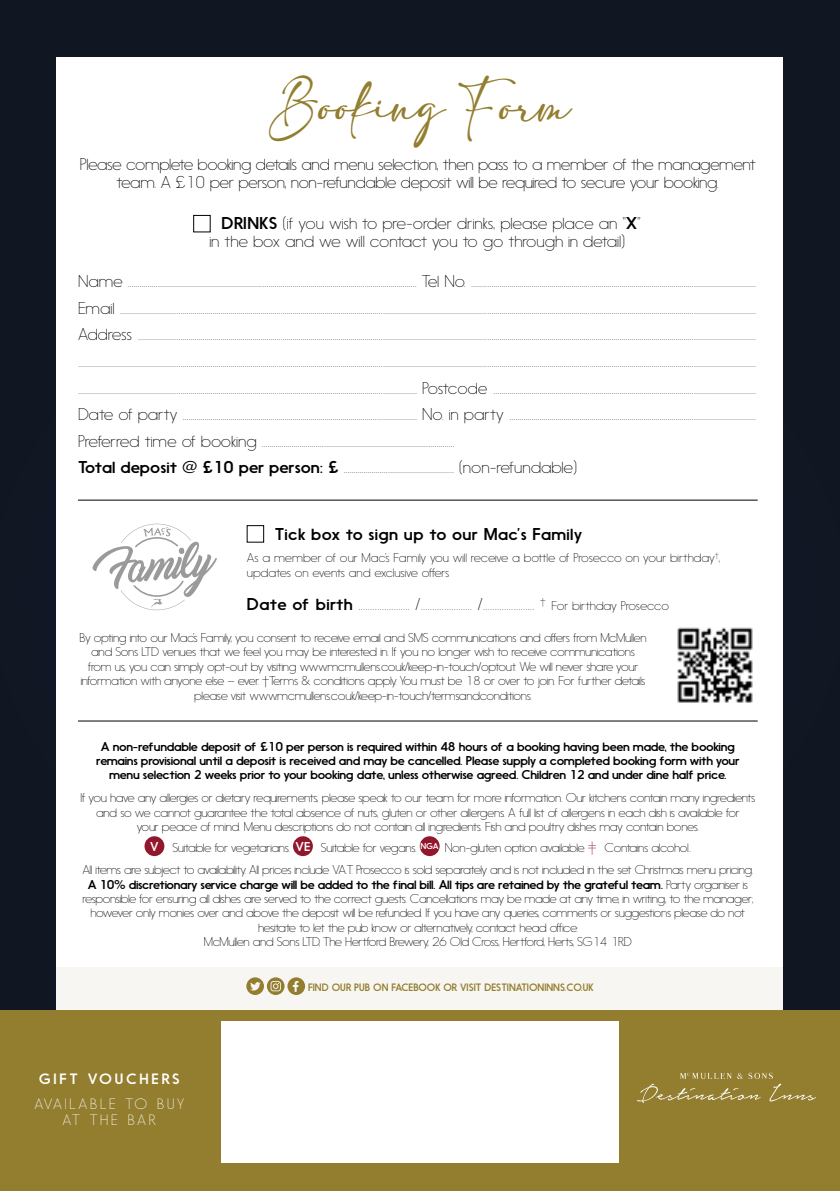
<style>
.page{position:relative;width:840px;height:1191px;background:#fff}
.page>*{position:absolute;margin:0;border:0;box-sizing:border-box;transform-origin:0 0}
.t1{font:36px "adelia";color:#937e2f}
.t2{font:100 16px/26.6px "Nanami";color:#000;scale:1.08 1}
.t3{font:100 16px/18px "Nanami";letter-spacing:-.02em;color:#000;text-align:center;scale:1.08 1}
.t4{font:16px "Nanami";letter-spacing:.02em;color:#000;scale:1.08 1}
.t5{font:100 14px/16px "Nanami";letter-spacing:.18em;color:#fff;text-align:center;scale:1.08 1}
.t6{font:14px "Nanami";letter-spacing:.18em;color:#fff;scale:1.08 1}
.t7{font:100 12px/14.4px "Nanami";letter-spacing:-.03em;color:#000;text-align:center;scale:1.08 1}
.t8{font:12px/14.4px "Nanami";letter-spacing:-.025em;color:#000;text-align:center;scale:1.08 1}
.t9{font:100 12px/14.4px "Nanami";color:#000;scale:1.08 1}
.t10{font:10px "Nanami";color:#937e2f}
.s1{font-weight:400}
.s2{font-size:12px}
.s3{font-weight:400;color:#fff}
.s4{font-size:14px;color:#93172c}
</style>
<div class="page">
<div style="left:0;top:0;width:839px;height:1010px;background:#111623"></div>
<div style="left:57px;top:57px;width:725px;height:953px;background:#fff"></div>
<div style="left:193px;top:215px;width:17px;height:17px;border:1px solid #000"></div>
<div style="left:247px;top:525px;width:17px;height:17px;border:1px solid #000"></div>
<hr style="left:78px;top:500px;width:679px;height:1px;background:#000">
<hr style="left:78px;top:720px;width:679px;height:1px;background:#000">
<svg style="left:92px;top:524px;width:125px;height:86px"></svg>
<div style="left:57px;top:967px;width:725px;height:43px;background:#f8f6f2"></div>
<svg style="left:246px;top:977px;width:59px;height:18px"></svg>
<div style="left:0;top:1010px;width:839px;height:181px;background:#937e2f"></div>
<div style="left:221px;top:1020px;width:397px;height:142px;background:#fff"></div>
<svg style="left:637px;top:1072px;width:178px;height:31px"></svg>
<div style="left:144px;top:836px;width:20px;height:20px;background:#93172c;border-radius:50%"></div>
<div style="left:293px;top:836px;width:20px;height:20px;background:#93172c;border-radius:50%"></div>
<div style="left:419px;top:836px;width:20px;height:20px;background:#93172c;border-radius:50%"></div>
<img style="left:677px;top:627px;width:76px;height:76px">
<h1 class="t1" style="left:269px;top:86px;width:303px">Booking Form</h1>
<p class="t3" style="left:80px;top:156px;width:627px">Please complete booking details and menu selection, then pass to a member of the management team. A £10 per person, non-refundable deposit will be required to secure your booking.</p>
<p class="t2" style="left:209px;top:215px;width:401px;line-height:18px;text-indent:12px"><span class="s1">DRINKS</span> (if you wish to pre-order drinks, please place an “<span class="s1">X</span>” in the box and we will contact you to go through in detail)</p>
<p class="t2" style="left:78px;top:269px;width:629px">Name ................................................................................................................................................ Tel No. ..............................................................................................................................................<br>Email .............................................................................................................................................................................................................................................................................................................................<br>Address .................................................................................................................................................................................................................................................................................................................... .................................................................................................................................................................................................................................................................................................................................................. ......................................................................................................................................................................... Postcode ...................................................................................................................................<br>Date of party ..................................................................................................................... No. in party ...........................................................................................................................<br>Preferred time of booking ................................................................................................<br><span class="s1">Total deposit @ £10 per person: £</span> ....................................................... (non-refundable)</p>
<p class="t4" style="left:275px;top:524px;width:285px">Tick box to sign up to our Mac’s Family</p>
<p class="t9" style="left:247px;top:551px;width:439px">As a member of our Mac’s Family you will receive a bottle of Prosecco on your birthday<sup>†</sup>, updates on events and exclusive offers</p>
<p class="t3" style="left:247px;top:596px;width:392px"><span class="s1">Date of birth</span> ...................... /...................... /...................... <sup>†</sup> <span class="s2">For birthday Prosecco</span></p>
<p class="t7" style="left:79px;top:631px;width:526px">By opting into our Mac’s Family, you consent to receive email and SMS communications and offers from McMullen and Sons LTD venues that we feel you may be interested in. If you no longer wish to receive communications from us, you can simply opt-out by visiting www.mcmullens.co.uk/keep-in-touch/optout. We will never share your information with anyone else – ever. †Terms &amp; conditions apply. You must be 18 or over to join. For further details please visit www.mcmullens.co.uk/keep-in-touch/termsandconditions.</p>
<p class="t8" style="left:96px;top:739px;width:597px">A non-refundable deposit of £10 per person is required within 48 hours of a booking having been made, the booking remains provisional until a deposit is received and may be cancelled. Please supply a completed booking form with your menu selection 2 weeks prior to your booking date, unless otherwise agreed. Children 12 and under dine half price.</p>
<p class="t7" style="left:80px;top:791px;width:626px">If you have any allergies or dietary requirements, please speak to our team for more information. Our kitchens contain many ingredients and so we cannot guarantee the total absence of nuts, gluten or other allergens. A full list of allergens in each dish is available for<br>your peace of mind. Menu descriptions do not contain all ingredients. Fish and poultry dishes may contain bones.</p>
<p class="t7" style="left:82px;top:837px;width:622px;line-height:22.4px"><span class="s3">V</span> Suitable for vegetarians. <span class="s3">VE</span> Suitable for vegans. <sup>NGA</sup> Non-gluten option available. <span class="s4">‡</span> Contains alcohol..<br>All items are subject to availability. All prices include V.A.T. Prosecco is sold separately and is not included in the set Christmas menu pricing.</p>
<p class="t7" style="left:83px;top:877px;width:622px"><span class="s1">A 10% discretionary service charge will be added to the final bill. All tips are retained by the grateful team.</span> Party organiser is responsible for ensuring all dishes are served to the correct guests. Cancellations may be made at any time, in writing, to the manager; however only monies over and above the deposit will be refunded. If you have any queries, comments or suggestions please do not hesitate to let the pub know or alternatively, contact head office:<br>McMullen and Sons LTD, The Hertford Brewery, 26 Old Cross, Hertford, Herts, SG14 1RD</p>
<p class="t6" style="left:39px;top:1070px;width:132px">GIFT VOUCHERS</p>
<p class="t5" style="left:34px;top:1096px;width:140px">AVAILABLE TO BUY<br>AT THE BAR</p>
<p class="t10" style="left:308px;top:981px;width:287px">FIND OUR PUB ON FACEBOOK OR VISIT DESTINATIONINNS.CO.UK</p>
</div>
